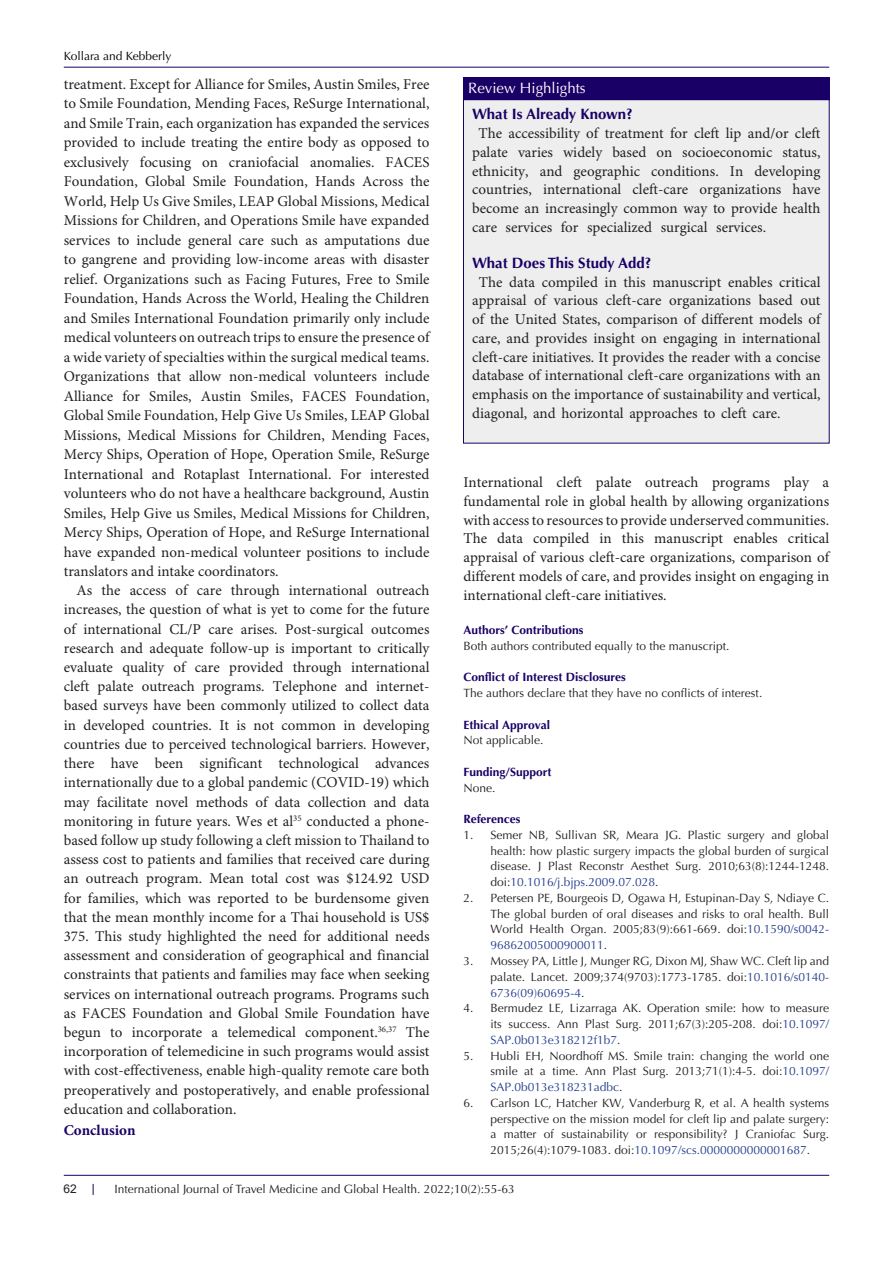
<style>
.page{position:relative;width:893px;height:1263px;background:#fff}
.page>*{position:absolute;margin:0;border:0;box-sizing:border-box;transform-origin:0 0}
.text1{font:15px/19.2px "Minion Pro";color:#231f20;text-align:justify}
.text1-2{font:700 15px "Optima LT Std";color:#190066}
.text-titr{font:700 15px "Optima LT Std";color:#190066}
.t1{font:15px "Optima LT Std";color:#fff}
.Default{font:700 15px "Minion Pro";color:#190066}
.t2{font:12px/15.8px "Optima LT Std";color:#231f20;text-align:justify}
.Default-2{font:700 12px "Optima LT Std";color:#190066}
.t3{font:12px "Optima LT Std";color:#000001}
.t4{font:12px "Arial";color:#231f20}
.s1{color:#253f8e}
</style>
<div class="page">
<hr style="left:64px;top:1175px;width:765px;height:1px;background:#190066">
<hr style="left:64px;top:67px;width:765px;height:1px;background:#190066">
<div style="left:463px;top:100px;width:366px;height:343px;background:#eee"></div>
<div style="left:463px;top:78px;width:366px;height:22px;background:#190066"></div>
<p class="t3" style="left:64px;top:49px;width:109px">Kollara and Kebberly</p>
<p class="text1" style="left:64px;top:75px;width:367px">treatment. Except for Alliance for Smiles, Austin Smiles, Free to Smile Foundation, Mending Faces, ReSurge International, and Smile Train, each organization has expanded the services provided to include treating the entire body as opposed to exclusively focusing on craniofacial anomalies. FACES Foundation, Global Smile Foundation, Hands Across the World, Help Us Give Smiles, LEAP Global Missions, Medical Missions for Children, and Operations Smile have expanded services to include general care such as amputations due to gangrene and providing low-income areas with disaster relief. Organizations such as Facing Futures, Free to Smile Foundation, Hands Across the World, Healing the Children and Smiles International Foundation primarily only include medical volunteers on outreach trips to ensure the presence of a wide variety of specialties within the surgical medical teams.<br>Organizations that allow non-medical volunteers include Alliance for Smiles, Austin Smiles, FACES Foundation, Global Smile Foundation, Help Give Us Smiles, LEAP Global Missions, Medical Missions for Children, Mending Faces, Mercy Ships, Operation of Hope, Operation Smile, ReSurge International and Rotaplast International. For interested volunteers who do not have a healthcare background, Austin Smiles, Help Give us Smiles, Medical Missions for Children, Mercy Ships, Operation of Hope, and ReSurge International have expanded non-medical volunteer positions to include translators and intake coordinators.</p>
<p class="text1" style="left:64px;top:581px;width:367px;text-indent:13px">As the access of care through international outreach increases, the question of what is yet to come for the future of international CL/P care arises. Post-surgical outcomes research and adequate follow-up is important to critically evaluate quality of care provided through international cleft palate outreach programs. Telephone and internet&shy;based surveys have been commonly utilized to collect data in developed countries. It is not common in developing countries due to perceived technological barriers. However, there have been significant technological advances internationally due to a global pandemic (COVID-19) which may facilitate novel methods of data collection and data monitoring in future years. Wes et al<sup>35</sup> conducted a phone&shy;based follow up study following a cleft mission to Thailand to assess cost to patients and families that received care during an outreach program. Mean total cost was $124.92 USD for families, which was reported to be burdensome given that the mean monthly income for a Thai household is US$ 375. This study highlighted the need for additional needs assessment and consideration of geographical and financial constraints that patients and families may face when seeking services on international outreach programs. Programs such as FACES Foundation and Global Smile Foundation have begun to incorporate a telemedical component.<sup>36,37</sup> The incorporation of telemedicine in such programs would assist with cost-effectiveness, enable high-quality remote care both preoperatively and postoperatively, and enable professional education and collaboration.</p>
<p class="Default" style="left:64px;top:1120px;width:73px">Conclusion</p>
<p class="t1" style="left:468px;top:79px;width:119px">Review Highlights</p>
<p class="text-titr" style="left:472px;top:106px;width:162px">What Is Already Known?</p>
<p class="text1" style="left:472px;top:125px;width:350px;line-height:18.8px;text-indent:6px">The accessibility of treatment for cleft lip and/or cleft palate varies widely based on socioeconomic status, ethnicity, and geographic conditions. In developing countries, international cleft-care organizations have become an increasingly common way to provide health care services for specialized surgical services.</p>
<p class="text1-2" style="left:472px;top:254px;width:181px">What Does This Study Add?</p>
<p class="text1" style="left:472px;top:273px;width:350px;line-height:18.8px;text-indent:7px">The data compiled in this manuscript enables critical appraisal of various cleft-care organizations based out of the United States, comparison of different models of care, and provides insight on engaging in international cleft-care initiatives. It provides the reader with a concise database of international cleft-care organizations with an emphasis on the importance of sustainability and vertical, diagonal, and horizontal approaches to cleft care.</p>
<p class="text1" style="left:463px;top:474px;width:367px;line-height:18.8px">International cleft palate outreach programs play a fundamental role in global health by allowing organizations with access to resources to provide underserved communities.<br>The data compiled in this manuscript enables critical appraisal of various cleft-care organizations, comparison of different models of care, and provides insight on engaging in international cleft-care initiatives.</p>
<p class="Default-2" style="left:463px;top:623px;width:122px">Authors’ Contributions</p>
<p class="t2" style="left:463px;top:638px;width:268px">Both authors contributed equally to the manuscript.</p>
<p class="Default-2" style="left:463px;top:670px;width:164px">Conflict of Interest Disclosures</p>
<p class="t2" style="left:463px;top:685px;width:300px">The authors declare that they have no conflicts of interest.</p>
<p class="Default-2" style="left:463px;top:718px;width:88px">Ethical Approval</p>
<p class="t2" style="left:463px;top:733px;width:82px">Not applicable.</p>
<p class="Default-2" style="left:463px;top:765px;width:90px">Funding/Support</p>
<p class="t2" style="left:463px;top:780px;width:34px">None.</p>
<p class="Default-2" style="left:463px;top:812px;width:59px">References</p>
<p class="t2" style="left:490px;top:827px;width:340px;text-indent:-27px">1. Semer NB, Sullivan SR, Meara JG. Plastic surgery and global health: how plastic surgery impacts the global burden of surgical disease. J Plast Reconstr Aesthet Surg. 2010;63(8):1244-1248. doi:<span class="s1">10.1016/j.bjps.2009.07.028</span>.</p>
<p class="t2" style="left:490px;top:890px;width:340px;text-indent:-27px">2. Petersen PE, Bourgeois D, Ogawa H, Estupinan-Day S, Ndiaye C.<br>The global burden of oral diseases and risks to oral health. Bull World Health Organ. 2005;83(9):661-669. doi:<span class="s1">10.1590/s0042- 96862005000900011</span>.</p>
<p class="t2" style="left:490px;top:953px;width:340px;text-indent:-27px">3. Mossey PA, Little J, Munger RG, Dixon MJ, Shaw WC. Cleft lip and palate. Lancet. 2009;374(9703):1773-1785. doi:<span class="s1">10.1016/s0140- 6736(09)60695-4</span>.</p>
<p class="t2" style="left:490px;top:1000px;width:340px;text-indent:-27px">4. Bermudez LE, Lizarraga AK. Operation smile: how to measure its success. Ann Plast Surg. 2011;67(3):205-208. doi:<span class="s1">10.1097/ SAP.0b013e318212f1b7</span>.</p>
<p class="t2" style="left:490px;top:1048px;width:340px;text-indent:-27px">5. Hubli EH, Noordhoff MS. Smile train: changing the world one smile at a time. Ann Plast Surg. 2013;71(1):4-5. doi:<span class="s1">10.1097/ SAP.0b013e318231adbc</span>.</p>
<p class="t2" style="left:490px;top:1095px;width:340px;text-indent:-27px">6. Carlson LC, Hatcher KW, Vanderburg R, et al. A health systems perspective on the mission model for cleft lip and palate surgery: a matter of sustainability or responsibility? J Craniofac Surg.<br>2015;26(4):1079-1083. doi:<span class="s1">10.1097/scs.0000000000001687</span>.</p>
<p class="t4" style="left:64px;top:1180px;width:15px">62</p>
<p class="t2" style="left:114px;top:1181px;width:402px">International Journal of Travel Medicine and Global Health. 2022;10(2):55-63</p>
</div>
